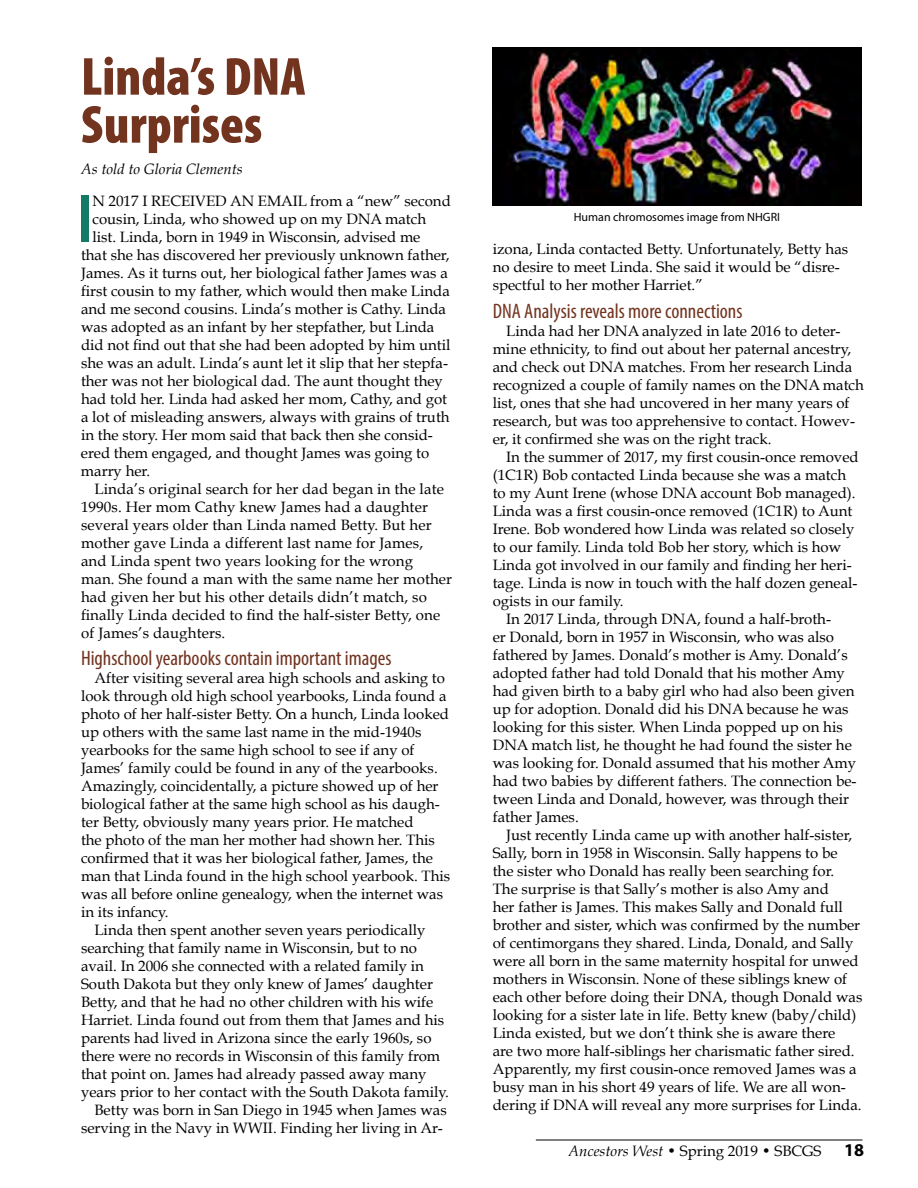
<style>
.page{position:relative;width:918px;height:1188px;background:#fff}
.page>*{position:absolute;margin:0;border:0;box-sizing:border-box;transform-origin:0 0}
.content_body{font:600 condensed 68.4px "Myriad Pro";color:#137a65}
.Headline{font:900 condensed 54px "Myriad Pro";color:#72331f}
.content_body-2{font:condensed 21px "Myriad Pro";color:#72331f}
.t1{font:700 18px "Myriad Pro";color:#000}
.content_body-3{font:15px/18px "Book Antiqua";color:#000}
.content_body-4{font:italic 15px "Book Antiqua";color:#000}
.t2{font:12px "Myriad Pro";color:#000}
.s1{font-style:italic}
</style>
<div class="page">
<hr style="left:536px;top:1140px;width:326px;height:1px;background:#000">
<img style="left:493px;top:48px;width:368px;height:157px">
<p class="Headline" style="left:81px;top:42px;width:226px">Linda’s DNA</p>
<p class="Headline" style="left:81px;top:90px;width:183px">Surprises</p>
<p class="content_body-4" style="left:81px;top:160px;width:163px">As told to Gloria Clements</p>
<p class="content_body" style="left:77px;top:177px;width:17px">I</p>
<p class="content_body-3" style="left:92px;top:192px;width:360px">N 2017 I RECEIVED AN EMAIL from a “new” second</p>
<p class="content_body-3" style="left:92px;top:210px;width:335px">cousin, Linda, who showed up on my DNA match</p>
<p class="content_body-3" style="left:92px;top:228px;width:330px">list. Linda, born in 1949 in Wisconsin, advised me</p>
<p class="content_body-3" style="left:81px;top:246px;width:370px">that she has discovered her previously unknown father,</p>
<p class="content_body-3" style="left:81px;top:264px;width:368px">James. As it turns out, her biological father James was a</p>
<p class="content_body-3" style="left:81px;top:282px;width:370px">first cousin to my father, which would then make Linda</p>
<p class="content_body-3" style="left:81px;top:300px;width:366px">and me second cousins. Linda’s mother is Cathy. Linda</p>
<p class="content_body-3" style="left:81px;top:318px;width:355px">was adopted as an infant by her stepfather, but Linda</p>
<p class="content_body-3" style="left:81px;top:336px;width:371px">did not find out that she had been adopted by him until</p>
<p class="content_body-3" style="left:81px;top:354px;width:369px">she was an adult. Linda’s aunt let it slip that her stepfa-</p>
<p class="content_body-3" style="left:81px;top:372px;width:363px">ther was not her biological dad. The aunt thought they</p>
<p class="content_body-3" style="left:81px;top:390px;width:368px">had told her. Linda had asked her mom, Cathy, and got</p>
<p class="content_body-3" style="left:81px;top:408px;width:370px">a lot of misleading answers, always with grains of truth</p>
<p class="content_body-3" style="left:81px;top:426px;width:353px">in the story. Her mom said that back then she consid-</p>
<p class="content_body-3" style="left:81px;top:444px;width:350px">ered them engaged, and thought James was going to</p>
<p class="content_body-3" style="left:81px;top:462px;width:71px">marry her.</p>
<p class="content_body-3" style="left:81px;top:480px;width:373px;text-indent:13px">Linda’s original search for her dad began in the late 1990s. Her mom Cathy knew James had a daughter several years older than Linda named Betty. But her mother gave Linda a different last name for James, and Linda spent two years looking for the wrong<br>man. She found a man with the same name her mother had given her but his other details didn’t match, so finally Linda decided to find the half-sister Betty, one of James’s daughters.</p>
<p class="content_body-2" style="left:81px;top:646px;width:312px">Highschool yearbooks contain important images</p>
<p class="content_body-3" style="left:81px;top:669px;width:371px;text-indent:14px">After visiting several area high schools and asking to look through old high school yearbooks, Linda found a photo of her half-sister Betty. On a hunch, Linda looked up others with the same last name in the mid-1940s yearbooks for the same high school to see if any of James’ family could be found in any of the yearbooks.<br>Amazingly, coincidentally, a picture showed up of her biological father at the same high school as his daugh&shy;ter Betty, obviously many years prior. He matched<br>the photo of the man her mother had shown her. This confirmed that it was her biological father, James, the man that Linda found in the high school yearbook. This was all before online genealogy, when the internet was in its infancy.</p>
<p class="content_body-3" style="left:81px;top:921px;width:369px;text-indent:14px">Linda then spent another seven years periodically searching that family name in Wisconsin, but to no avail. In 2006 she connected with a related family in South Dakota but they only knew of James’ daughter Betty, and that he had no other children with his wife Harriet. Linda found out from them that James and his parents had lived in Arizona since the early 1960s, so there were no records in Wisconsin of this family from that point on. James had already passed away many years prior to her contact with the South Dakota family.</p>
<p class="content_body-3" style="left:81px;top:1101px;width:367px;text-align:right">Betty was born in San Diego in 1945 when James was serving in the Navy in WWII. Finding her living in Ar-</p>
<p class="t2" style="left:574px;top:209px;width:208px">Human chromosomes image from NHGRI</p>
<p class="content_body-3" style="left:493px;top:240px;width:357px">izona, Linda contacted Betty. Unfortunately, Betty has no desire to meet Linda. She said it would be “disre&shy;spectful to her mother Harriet.”</p>
<p class="content_body-2" style="left:493px;top:298px;width:251px">DNA Analysis reveals more connections</p>
<p class="content_body-3" style="left:493px;top:322px;width:373px;text-indent:14px">Linda had her DNA analyzed in late 2016 to deter&shy;mine ethnicity, to find out about her paternal ancestry, and check out DNA matches. From her research Linda recognized a couple of family names on the DNA match list, ones that she had uncovered in her many years of research, but was too apprehensive to contact. Howev&shy;er, it confirmed she was on the right track.</p>
<p class="content_body-3" style="left:493px;top:448px;width:368px;text-indent:14px">In the summer of 2017, my first cousin-once removed (1C1R) Bob contacted Linda because she was a match to my Aunt Irene (whose DNA account Bob managed).<br>Linda was a first cousin-once removed (1C1R) to Aunt Irene. Bob wondered how Linda was related so closely to our family. Linda told Bob her story, which is how Linda got involved in our family and finding her heri&shy;tage. Linda is now in touch with the half dozen geneal&shy;ogists in our family.</p>
<p class="content_body-3" style="left:493px;top:610px;width:365px;text-indent:14px">In 2017 Linda, through DNA, found a half-broth-<br>er Donald, born in 1957 in Wisconsin, who was also fathered by James. Donald’s mother is Amy. Donald’s adopted father had told Donald that his mother Amy had given birth to a baby girl who had also been given up for adoption. Donald did his DNA because he was looking for this sister. When Linda popped up on his DNA match list, he thought he had found the sister he was looking for. Donald assumed that his mother Amy had two babies by different fathers. The connection be&shy;tween Linda and Donald, however, was through their father James.</p>
<p class="content_body-3" style="left:493px;top:826px;width:371px;text-indent:14px">Just recently Linda came up with another half-sister, Sally, born in 1958 in Wisconsin. Sally happens to be<br>the sister who Donald has really been searching for.<br>The surprise is that Sally’s mother is also Amy and<br>her father is James. This makes Sally and Donald full brother and sister, which was confirmed by the number of centimorgans they shared. Linda, Donald, and Sally were all born in the same maternity hospital for unwed mothers in Wisconsin. None of these siblings knew of each other before doing their DNA, though Donald was looking for a sister late in life. Betty knew (baby/child)<br>Linda existed, but we don’t think she is aware there<br>are two more half-siblings her charismatic father sired.<br>Apparently, my first cousin-once removed James was a busy man in his short 49 years of life. We are all won&shy;dering if DNA will reveal any more surprises for Linda.</p>
<p class="content_body-3" style="left:568px;top:1141px;width:255px"><span class="s1">Ancestors West</span> • Spring 2019 • SBCGS</p>
<p class="t1" style="left:844px;top:1138px;width:21px">18</p>
</div>
